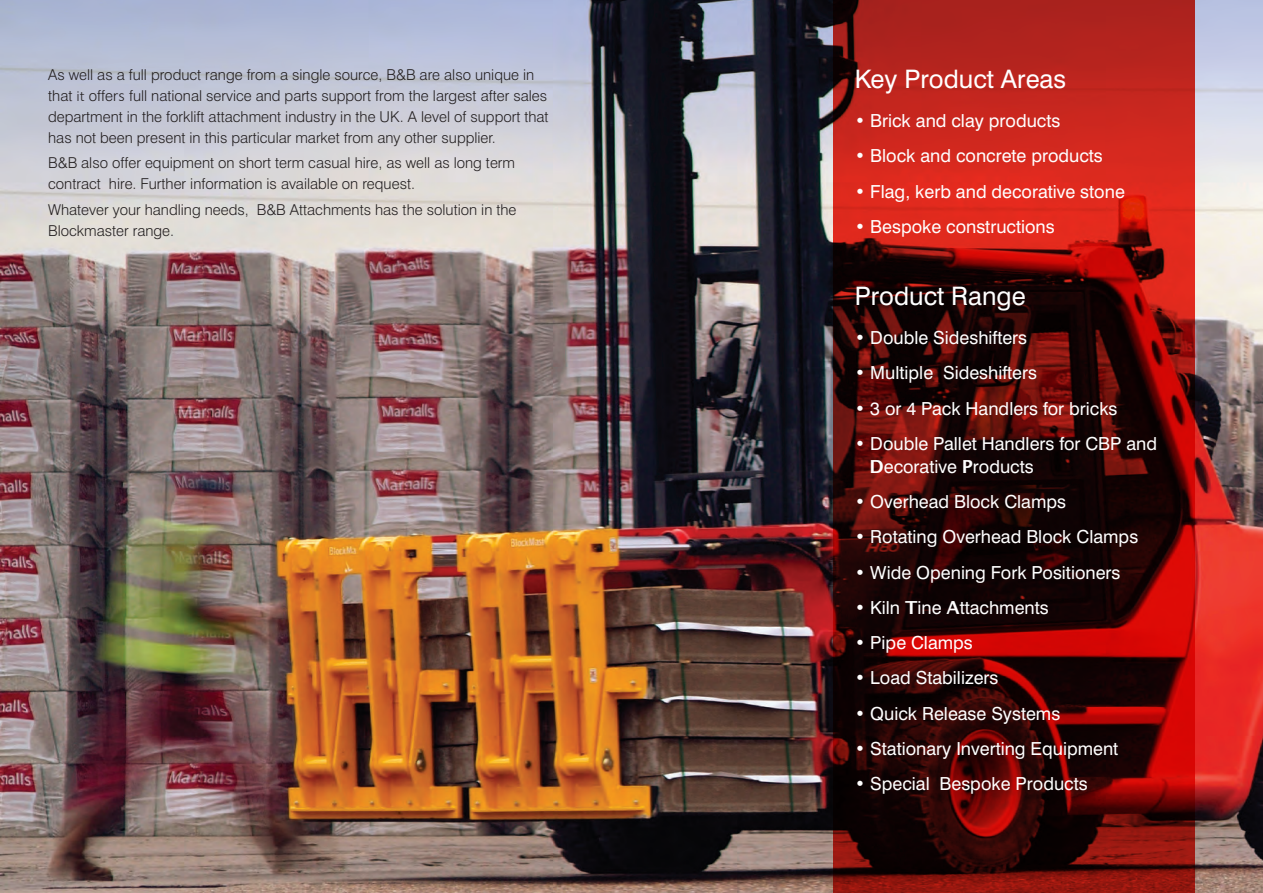
<style>
.page{position:relative;width:1263px;height:893px;background:#fff}
.page>*{position:absolute;margin:0;border:0;box-sizing:border-box;transform-origin:0 0}
.t1{font:25.5px "Swiss 721 BT";color:#fff}
.t2{font:18px "Swiss 721 BT";color:#fff}
.t3{font:300 15px/21px "Swiss 721 BT";color:#231f20}
.s1{font-family:"Calibri"}
.s2{font-family:"Calibri";font-size:16.5px}
.s3{font-family:"Lucida Sans";font-weight:600}
</style>
<div class="page">
<img style="left:0;top:0;width:1263px;height:893px">
<svg style="left:833px;top:0;width:362px;height:893px;background:#680f0c"></svg>
<p class="t3" style="left:48px;top:64px;width:502px">As well as a full product range from a single source, B&amp;B are also unique in that <span class="s1">it</span> offe<span class="s2">rs</span> full national service and parts support from the largest after sales department in the forklift attachment industry in the UK. A level of support that has not been present in this particular market from any other supplier.</p>
<p class="t3" style="left:48px;top:152px;width:468px">B&amp;B also offer equipment on short term casual hire, as well as long term contract hire. Further information is available on request.</p>
<p class="t3" style="left:48px;top:199px;width:470px">Whatever your handling needs, B&amp;B Attachments has the solution in the<br>Blockmaster range.</p>
<h1 class="t1" style="left:855px;top:63px;width:213px">Key Product Areas</h1>
<p class="t2" style="left:855px;top:110px;width:207px">• Brick and clay products</p>
<p class="t2" style="left:855px;top:145px;width:250px">• Block and concrete products</p>
<p class="t2" style="left:855px;top:180px;width:272px">• Flag, kerb and decorative stone</p>
<p class="t2" style="left:855px;top:215px;width:201px">• Bespoke constructions</p>
<h1 class="t1" style="left:855px;top:280px;width:172px">Product Range</h1>
<p class="t2" style="left:855px;top:327px;width:174px">• Double Sideshifters</p>
<p class="t2" style="left:855px;top:362px;width:184px">• Multiple Sideshifters</p>
<p class="t2" style="left:855px;top:397px;width:264px">• 3 or 4 Pack Handlers for bricks</p>
<p class="t2" style="left:855px;top:433px;width:304px">• Double Pallet Handlers for CBP and</p>
<p class="t2" style="left:870px;top:455px;width:166px"><span class="s3">D</span>ecorative <span class="s3">P</span>roducts</p>
<p class="t2" style="left:855px;top:491px;width:213px">• Overhead Block Clamps</p>
<p class="t2" style="left:855px;top:526px;width:285px">• Rotating Overhead Block Clamps</p>
<p class="t2" style="left:855px;top:561px;width:267px">• Wide Opening Fork Positioners</p>
<p class="t2" style="left:855px;top:597px;width:196px">• Kiln <span class="s3">T</span>ine <span class="s3">A</span>ttachments</p>
<p class="t2" style="left:855px;top:632px;width:120px">• Pipe Clamps</p>
<p class="t2" style="left:855px;top:667px;width:145px">• Load Stabilizers</p>
<p class="t2" style="left:855px;top:702px;width:207px">• Quick Release Systems</p>
<p class="t2" style="left:855px;top:738px;width:265px">• Stationary Inverting Equipment</p>
<p class="t2" style="left:855px;top:773px;width:234px">• Special Bespoke Products</p>
</div>
